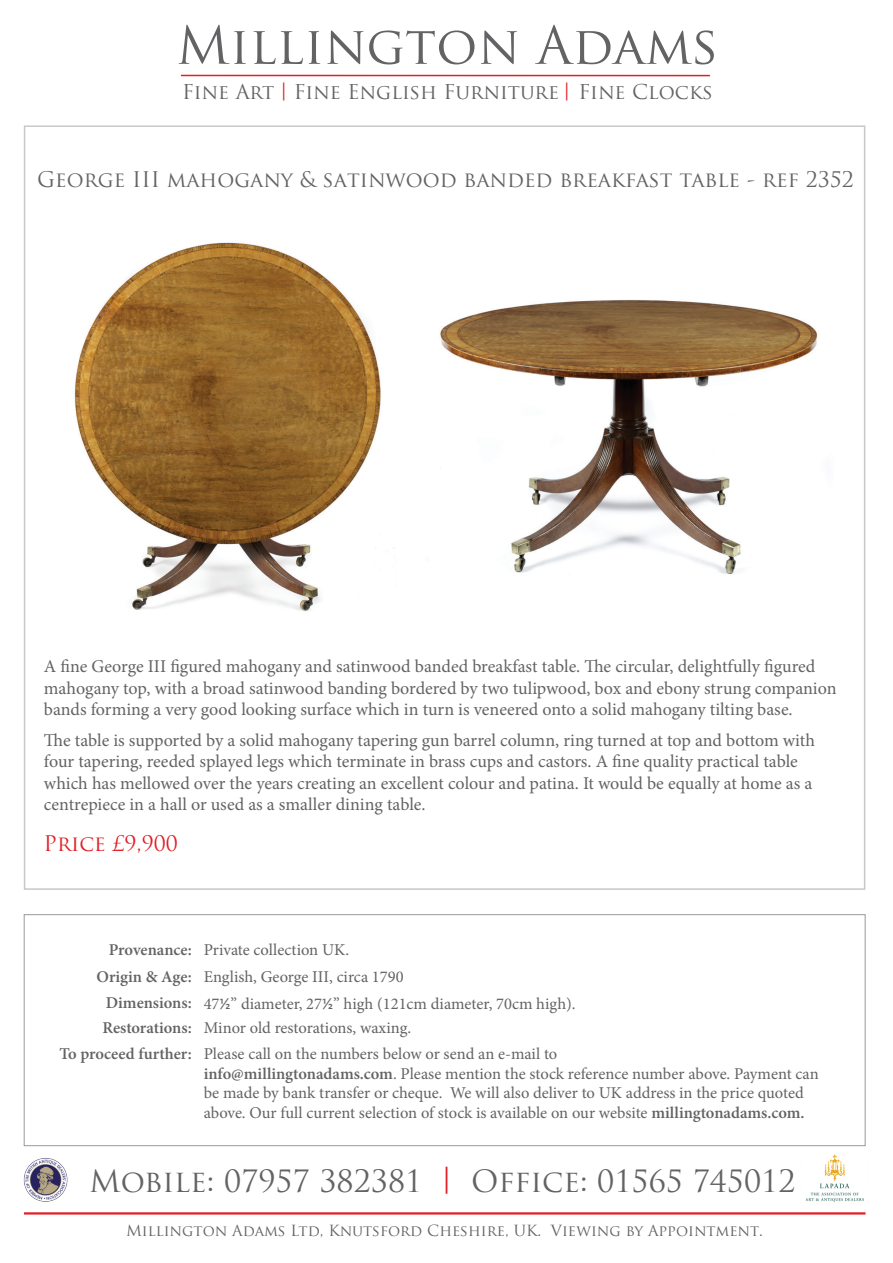
<style>
.page{position:relative;width:893px;height:1263px;background:#fff}
.page>*{position:absolute;margin:0;border:0;box-sizing:border-box;transform-origin:0 0}
.t1{font:51px "Trajan Pro";color:#636366}
.t2{font:30px "Trajan Pro";color:#636366}
.t3{font:27px "Minion Pro";color:#e21f26}
.t4{font:21px "Trajan Pro";color:#636366}
.t5{font:21px "Trajan Pro";color:#e21f26}
.t6{font:19.95px "Trajan Pro";color:#636366}
.t7{font:18px/21.6px "Minion Pro";color:#636366}
.t8{font:18px "Minion Pro";color:#e21f26}
.t9{font:16.5px/19.8px "Minion Pro";color:#636366}
.t10{font:15px "Trajan Pro";color:#636366}
.s1{font-weight:600}
.s2{font-family:"Calibri"}
</style>
<div class="page">
<img style="left:74px;top:242px;width:744px;height:369px">
<hr style="left:181px;top:75px;width:529px;height:1px;background:#e21f26">
<hr style="left:24px;top:1212px;width:841px;height:2px;background:#e21f26">
<img style="left:23px;top:1158px;width:45px;height:44px">
<img style="left:805px;top:1154px;width:59px;height:48px">
<h1 class="t1" style="left:176px;top:13px;width:544px">Millington Adams</h1>
<p class="t6" style="left:182px;top:79px;width:532px">Fine Art Fine English Furniture Fine Clocks</p>
<p class="t8" style="left:281px;top:79px;width:6px">|</p>
<p class="t8" style="left:564px;top:79px;width:6px">|</p>
<p class="t4" style="left:37px;top:166px;width:818px">George III mahogany &amp; satinwood banded breakfast table - ref 2352</p>
<p class="t7" style="left:44px;top:656px;width:794px">A fine George III figured mahogany and satinwood banded breakfast table. The circular, delightfully figured mahogany top, with a broad satinwood banding bordered by two tulipwood, box and ebony strung companion bands forming a very good looking surface which in turn is veneered onto a solid mahogany tilting base.</p>
<p class="t7" style="left:44px;top:729px;width:773px">The table is supported by a solid mahogany tapering gun barrel column, ring turned at top and bottom with four tapering, reeded splayed legs which terminate in brass cups and castors. A fine quality practical table which has mellowed over the years creating an excellent colour and patina. It would be equally at home as a centrepiece in a hall or used as a smaller dining table.</p>
<p class="t5" style="left:44px;top:830px;width:136px">Price £9,900</p>
<p class="t9" style="left:109px;top:939px;width:242px"><span class="s1">Provenance:</span> Private collection UK.</p>
<p class="t9" style="left:97px;top:966px;width:309px"><span class="s1">Origin &amp; Age:</span> English, George III, circa 1790</p>
<p class="t9" style="left:106px;top:993px;width:471px"><span class="s1">Dimensions:</span> 47<span class="s2">½</span>” diameter, 27<span class="s2">½</span>” high (121cm diameter, 70cm high).</p>
<p class="t9" style="left:60px;top:1014px;width:499px;line-height:26.4px;text-indent:43px"><span class="s1">Restorations:</span> Minor old restorations, waxing.<br><span class="s1">To proceed further:</span> Please call on the numbers below or send an e-mail to</p>
<p class="t9" style="left:204px;top:1063px;width:616px"><span class="s1">info@millingtonadams.com</span>. Please mention the stock reference number above. Payment can be made by bank transfer or cheque. We will also deliver to UK address in the price quoted above. Our full current selection of stock is available on our website <span class="s1">millingtonadams.com.</span></p>
<h3 class="t3" style="left:443px;top:1160px;width:9px">|</h3>
<p class="t10" style="left:126px;top:1221px;width:638px">Millington Adams Ltd, Knutsford Cheshire, UK. Viewing by Appointment.</p>
<h2 class="t2" style="left:89px;top:1162px;width:335px">Mobile: 07957 382381</h2>
<h2 class="t2" style="left:471px;top:1162px;width:326px">Office: 01565 745012</h2>
</div>
